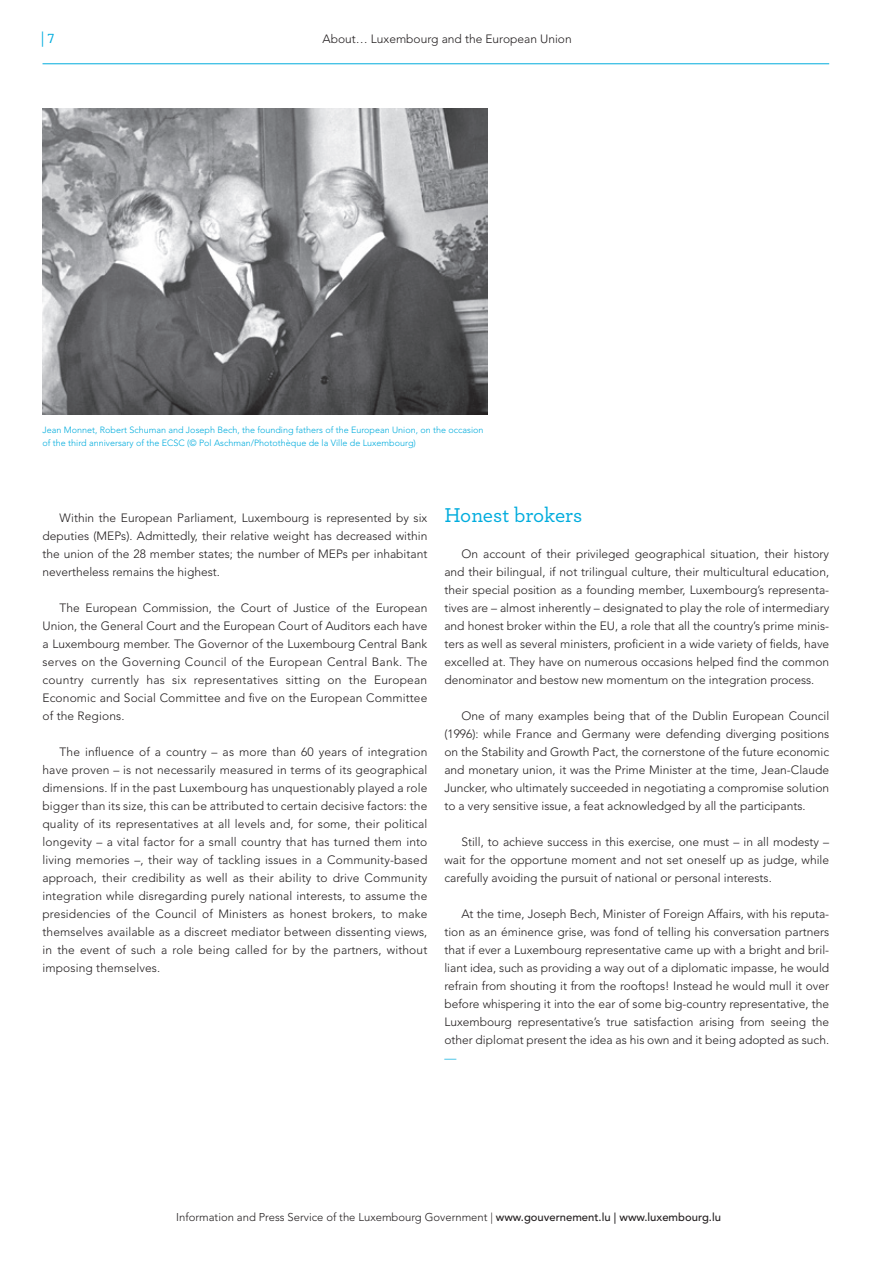
<style>
.page{position:relative;width:893px;height:1263px;background:#fff}
.page>*{position:absolute;margin:0;border:0;box-sizing:border-box;transform-origin:0 0}
.t1{font:500 21px "Archer";color:#00acdd}
.t2{font:15px "Courier";color:#00acdd}
.t3{font:300 12px/18px "Avenir LT Std";color:#231f20;text-align:justify}
.t4{font:300 12px "Avenir LT Std";color:#00acdd}
.t5{font:300 11.25px "Avenir LT Std";color:#231f20}
.t6{font:300 9px/13.5px "Avenir LT Std";color:#00acdd}
.s1{font-weight:500}
</style>
<div class="page">
<hr style="left:43px;top:64px;width:786px;height:1px;background:#00acdd">
<img style="left:43px;top:109px;width:445px;height:305px">
<p class="t2" style="left:38px;top:27px;width:19px">|7</p>
<p class="t3" style="left:322px;top:30px;width:251px">About… Luxembourg and the European Union</p>
<p class="t6" style="left:43px;top:423px;width:443px">Jean Monnet, Robert Schuman and Joseph Bech, the founding fathers of the European Union, on the occasion of the third anniversary of the ECSC (© Pol Aschman/Photothèque de la Ville de Luxembourg)</p>
<p class="t3" style="left:43px;top:509px;width:386px;text-indent:17px">Within the European Parliament, Luxembourg is represented by six deputies (M EPs). Admittedly, their relative weight has decreased within the union of the 28 member states; the number of M EPs per inhabitant nevertheless remains the highest.</p>
<p class="t3" style="left:43px;top:599px;width:386px;text-indent:17px">The European Commission, the Court of Justice of the European Union, the General Court and the European Court of Auditors each have a Luxembourg member. The Governor of the Luxembourg Central Bank serves on the Governing Council of the European Central Bank. The country currently has six representatives sitting on the European Economic and Social Committee and five on the European Committee of the Regions.</p>
<p class="t3" style="left:43px;top:743px;width:386px;text-indent:17px">The influence of a country – as more than 60 years of integration have proven – is not necessarily measured in terms of its geographical dimensions. If in the past Luxembourg has unquestionably played a role bigger than its size, this can be attributed to certain decisive factors: the quality of its representatives at all levels and, for some, their political longevity – a vital factor for a small country that has turned them into living memories –, their way of tackling issues in a Community-based approach, their credibility as well as their ability to drive Community integration while disregarding purely national interests, to assume the presidencies of the Council of M inisters as honest brokers, to make themselves available as a discreet mediator between dissenting views, in the event of such a role being called for by the partners, without imposing themselves.</p>
<h1 class="t1" style="left:444px;top:500px;width:140px">Honest brokers</h1>
<p class="t3" style="left:444px;top:545px;width:386px;text-indent:17px">On account of their privileged geographical situation, their history and their bilingual, if not trilingual culture, their multicultural education, their special position as a founding member, Luxembourg’s representa&shy;tives are – almost inherently – designated to play the role of intermediary and honest broker within the EU, a role that all the country’s prime minis&shy;ters as well as several ministers, proficient in a wide variety of fields, have excelled at. They have on numerous occasions helped find the common denominator and bestow new momentum on the integration process.</p>
<p class="t3" style="left:444px;top:707px;width:386px;text-indent:17px">One of many examples being that of the Dublin European Council (1996): while France and Germany were defending diverging positions on the Stability and Growth Pact, the cornerstone of the future economic and monetary union, it was the Prime M inister at the time, Jean-Claude Juncker, who ultimately succeeded in negotiating a compromise solution to a very sensitive issue, a feat acknowledged by all the participants.</p>
<p class="t3" style="left:444px;top:833px;width:386px;text-indent:17px">Still, to achieve success in this exercise, one must – in all modesty – wait for the opportune moment and not set oneself up as judge, while carefully avoiding the pursuit of national or personal interests.</p>
<p class="t3" style="left:444px;top:905px;width:386px;text-indent:17px">At the time, Joseph Bech, M inister of Foreign Affairs, with his reputa&shy;tion as an éminence grise, was fond of telling his conversation partners that if ever a Luxembourg representative came up with a bright and bril&shy;liant idea, such as providing a way out of a diplomatic impasse, he would refrain from shouting it from the rooftops! Instead he would mull it over before whispering it into the ear of some big-country representative, the Luxembourg representative’s true satisfaction arising from seeing the other diplomat present the idea as his own and it being adopted as such.</p>
<p class="t4" style="left:444px;top:1051px;width:13px">—</p>
<p class="t5" style="left:176px;top:1210px;width:546px">Information and Press Service of the Luxembourg Government | <span class="s1">www.gouvernement.lu | www.luxembourg.lu</span></p>
</div>
